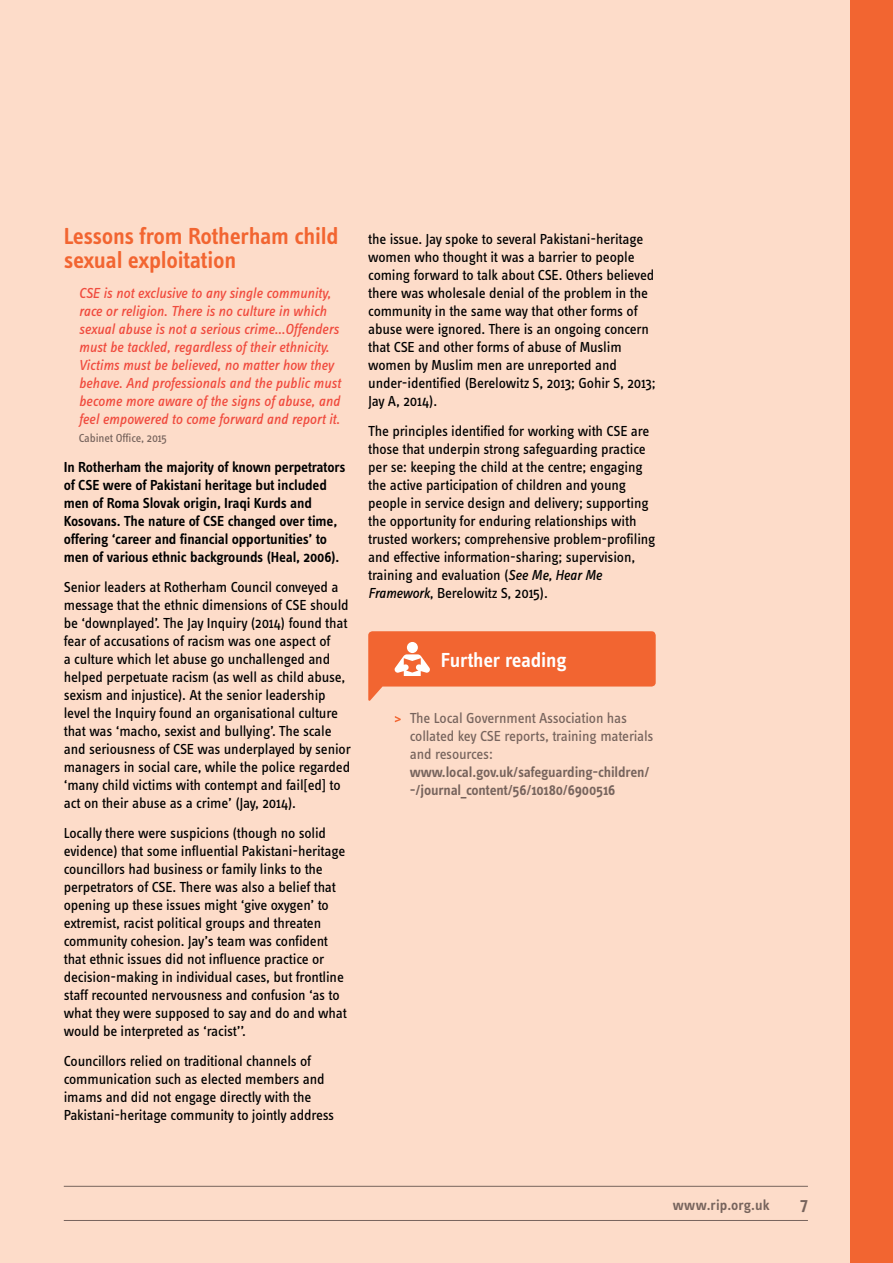
<style>
.page{position:relative;width:893px;height:1263px;background:#fddcc9}
.page>*{position:absolute;margin:0;border:0;box-sizing:border-box;transform-origin:0 0}
.t1{font:600 24px/24px "Info Text Pro";letter-spacing:-.015em;color:#f26531}
.t2{font:600 21px "Info Text Pro";letter-spacing:-.01em;color:#fff}
.t3{font:600 18px "Info Text Pro";color:#77645d}
.t4{font:15px/18px "Info Text Pro";letter-spacing:-.01em;color:#000}
.t5{font:italic 15px/18px "Info Text Pro";letter-spacing:-.005em;color:#f04b3e}
.t6{font:600 15px/18px "Info Text Pro";letter-spacing:-.01em;color:#000}
.t7{font:600 15px/18px "Info Text Pro";letter-spacing:-.01em;color:#77645d}
.t8{font:15px/18px "Info Text Pro";letter-spacing:-.01em;color:#77645d}
.t9{font:12px "Info Text Pro";letter-spacing:-.01em;color:#77645d}
.s1{font-style:italic}
</style>
<div class="page">
<svg style="left:395px;top:716px;width:6px;height:6px"></svg>
<svg style="left:368px;top:631px;width:288px;height:70px"></svg>
<hr style="left:64px;top:1220px;width:744px;height:1px;background:#77645d">
<hr style="left:64px;top:1186px;width:744px;height:1px;background:#77645d">
<div style="left:850px;top:0;width:43px;height:1263px;background:#f26531"></div>
<h1 class="t1" style="left:64px;top:223px;width:276px">Lessons from Rotherham child sexual exploitation</h1>
<p class="t5" style="left:79px;top:283px;width:263px">CSE is not exclusive to any single community, race or religion. There is no culture in which sexual abuse is not a serious crime…Offenders must be tackled, regardless of their ethnicity.<br>Victims must be believed, no matter how they behave. And professionals and the public must become more aware of the signs of abuse, and feel empowered to come forward and report it.</p>
<p class="t9" style="left:79px;top:431px;width:90px">Cabinet Office, 2015</p>
<p class="t6" style="left:64px;top:457px;width:283px">In Rotherham the majority of known perpetrators of CSE were of Pakistani heritage but included men of Roma Slovak origin, Iraqi Kurds and Kosovans. The nature of CSE changed over time, offering ‘career and financial opportunities’ to men of various ethnic backgrounds (Heal, 2006).</p>
<p class="t4" style="left:64px;top:577px;width:289px">Senior leaders at Rotherham Council conveyed a message that the ethnic dimensions of CSE should be ‘downplayed’. The Jay Inquiry (2014) found that fear of accusations of racism was one aspect of<br>a culture which let abuse go unchallenged and helped perpetuate racism (as well as child abuse, sexism and injustice). At the senior leadership level the Inquiry found an organisational culture that was ‘macho, sexist and bullying’. The scale and seriousness of CSE was underplayed by senior managers in social care, while the police regarded ‘many child victims with contempt and fail[ed] to act on their abuse as a crime’ (Jay, 2014).</p>
<p class="t4" style="left:64px;top:823px;width:285px">Locally there were suspicions (though no solid evidence) that some influential Pakistani-heritage councillors had business or family links to the perpetrators of CSE. There was also a belief that opening up these issues might ‘give oxygen’ to extremist, racist political groups and threaten community cohesion. Jay’s team was confident that ethnic issues did not influence practice or decision-making in individual cases, but frontline staff recounted nervousness and confusion ‘as to what they were supposed to say and do and what would be interpreted as ‘racist’’.</p>
<p class="t4" style="left:64px;top:1051px;width:272px">Councillors relied on traditional channels of communication such as elected members and imams and did not engage directly with the Pakistani-heritage community to jointly address</p>
<p class="t4" style="left:368px;top:229px;width:289px">the issue. Jay spoke to several Pakistani-heritage women who thought it was a barrier to people coming forward to talk about CSE. Others believed there was wholesale denial of the problem in the community in the same way that other forms of abuse were ignored. There is an ongoing concern that CSE and other forms of abuse of Muslim women by Muslim men are unreported and under-identified (Berelowitz S, 2013; Gohir S, 2013; Jay A, 2014).</p>
<p class="t4" style="left:368px;top:421px;width:289px">The principles identified for working with CSE are those that underpin strong safeguarding practice per se: keeping the child at the centre; engaging the active participation of children and young people in service design and delivery; supporting the opportunity for enduring relationships with trusted workers; comprehensive problem-profiling and effective information-sharing; supervision, training and evaluation (<span class="s1">See Me, Hear Me Framework</span>, Berelowitz S, 2015).</p>
<h2 class="t2" style="left:441px;top:648px;width:127px">Further reading</h2>
<p class="t8" style="left:410px;top:709px;width:245px">The Local Government Association has collated key CSE reports, training materials and resources:</p>
<p class="t7" style="left:410px;top:763px;width:241px">www.local.gov.uk/safeguarding-children/ -/journal_content/56/10180/6900516</p>
<p class="t7" style="left:673px;top:1196px;width:98px">www.rip.org.uk</p>
<p class="t3" style="left:800px;top:1193px;width:9px">7</p>
</div>
